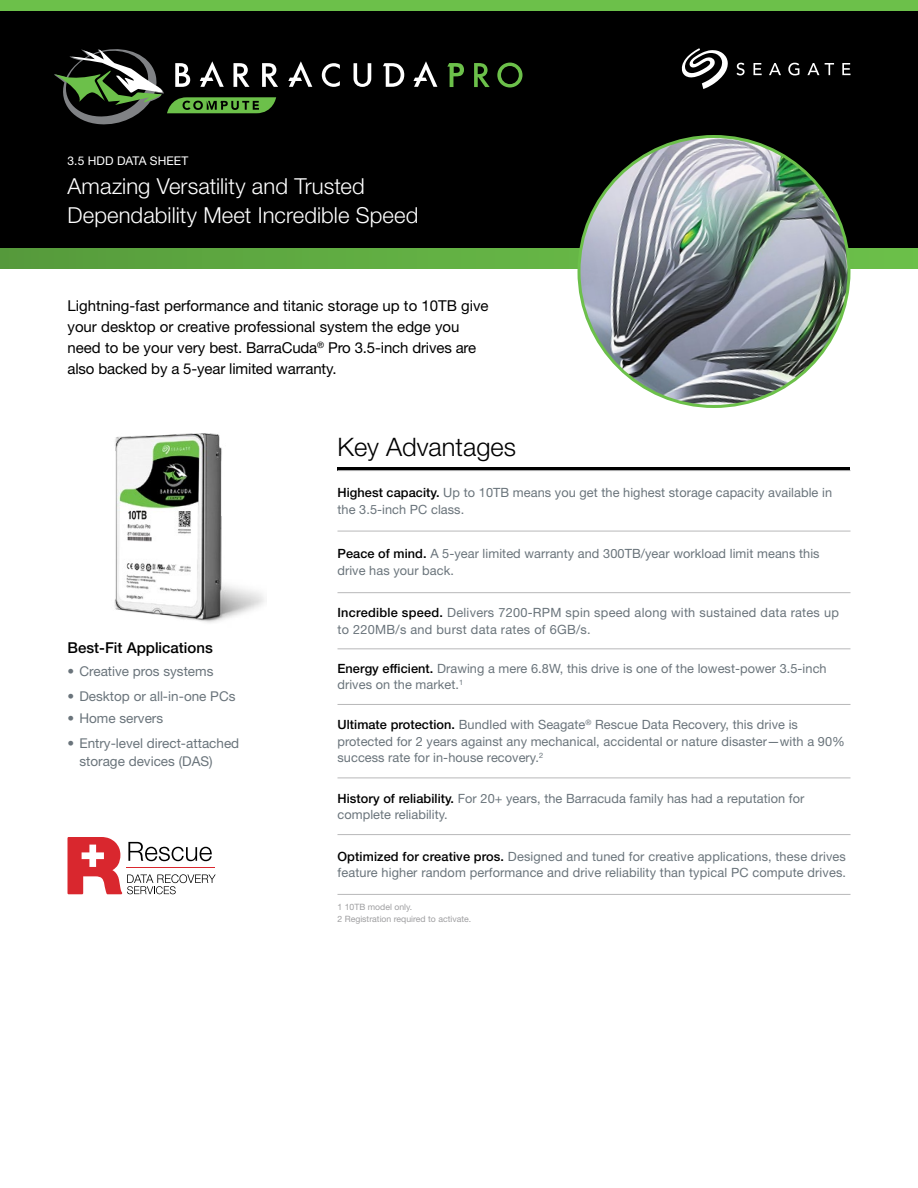
<style>
.page{position:relative;width:918px;height:1188px;background:#fff}
.page>*{position:absolute;margin:0;border:0;box-sizing:border-box;transform-origin:0 0}
.t1{font:300 25.5px "Helvetica Neue LT Std";color:#000}
.t2{font:300 22.05px/28.5px "Helvetica Neue LT Std";letter-spacing:.005em;color:#fff}
.t3{font:15px/21px "Helvetica Neue LT Std";color:#000}
.t4{font:500 15px "Helvetica Neue LT Std";color:#000}
.t5{font:13.5px/18px "Helvetica Neue LT Std";color:#6a747b}
.t6{font:12.75px/16.5px "Helvetica Neue LT Std";letter-spacing:.005em;color:#6a747b}
.t7{font:12px "Helvetica Neue LT Std";letter-spacing:.015em;color:#fff}
.t8{font:8.7px/12px "Helvetica Neue LT Std";color:#9f9fa1}
.s1{font-weight:500;color:#000}
</style>
<div class="page">
<div style="left:0;top:11px;width:918px;height:245px;background:#000"></div>
<div style="left:0;top:0;width:918px;height:11px;background:#6cc04a"></div>
<svg style="left:0;top:248px;width:918px;height:20px;background:#5fab41"></svg>
<svg style="left:736px;top:63px;width:9px;height:12px"></svg>
<svg style="left:754px;top:63px;width:8px;height:12px"></svg>
<svg style="left:769px;top:63px;width:12px;height:12px"></svg>
<svg style="left:788px;top:63px;width:11px;height:12px"></svg>
<svg style="left:807px;top:63px;width:12px;height:12px"></svg>
<svg style="left:825px;top:63px;width:9px;height:12px"></svg>
<svg style="left:842px;top:63px;width:8px;height:12px"></svg>
<svg style="left:682px;top:48px;width:46px;height:41px"></svg>
<img style="left:114px;top:433px;width:151px;height:190px">
<img style="left:579px;top:136px;width:270px;height:270px;border-radius:135px">
<svg style="left:54px;top:49px;width:383px;height:75px"></svg>
<svg style="left:447px;top:63px;width:17px;height:24px"></svg>
<svg style="left:497px;top:63px;width:26px;height:24px"></svg>
<svg style="left:474px;top:63px;width:16px;height:24px"></svg>
<svg style="left:68px;top:837px;width:148px;height:57px"></svg>
<hr style="left:338px;top:467px;width:512px;height:3px;background:#000">
<hr style="left:338px;top:470px;width:512px;height:1px;background:#b8b8b9">
<hr style="left:338px;top:531px;width:512px;height:1px;background:#b8b8b9">
<hr style="left:338px;top:592px;width:512px;height:1px;background:#b8b8b9">
<hr style="left:338px;top:648px;width:512px;height:1px;background:#b8b8b9">
<hr style="left:338px;top:704px;width:512px;height:1px;background:#b8b8b9">
<hr style="left:338px;top:778px;width:512px;height:1px;background:#b8b8b9">
<hr style="left:338px;top:834px;width:512px;height:1px;background:#b8b8b9">
<hr style="left:338px;top:894px;width:512px;height:1px;background:#b8b8b9">
<p class="t7" style="left:68px;top:154px;width:123px">3.5 HDD DATA SHEET</p>
<h2 class="t2" style="left:68px;top:172px;width:353px">Amazing Versatility and Trusted<br>Dependability Meet Incredible Speed</h2>
<p class="t3" style="left:68px;top:295px;width:423px">Lightning-fast performance and titanic storage up to 10TB give your desktop or creative professional system the edge you need to be your very best. BarraCuda<sup>®</sup> Pro 3.5-inch drives are also backed by a 5-year limited warranty.</p>
<p class="t4" style="left:68px;top:639px;width:147px">Best-Fit Applications</p>
<p class="t5" style="left:68px;top:662px;width:148px">• Creative pros systems</p>
<p class="t5" style="left:68px;top:687px;width:170px">• Desktop or all-in-one PCs</p>
<p class="t5" style="left:68px;top:709px;width:97px">• Home servers</p>
<p class="t5" style="left:79px;top:734px;width:161px;text-indent:-12px">• Entry-level direct-attached storage devices (DAS)</p>
<h1 class="t1" style="left:338px;top:432px;width:180px">Key Advantages</h1>
<p class="t6" style="left:338px;top:484px;width:496px"><span class="s1">Highest capacity.</span> Up to 10TB means you get the highest storage capacity available in the 3.5-inch PC class.</p>
<p class="t6" style="left:338px;top:545px;width:484px"><span class="s1">Peace of mind.</span> A 5-year limited warranty and 300TB/year workload limit means this drive has your back.</p>
<p class="t6" style="left:338px;top:604px;width:503px"><span class="s1">Incredible speed.</span> Delivers 7200-RPM spin speed along with sustained data rates up to 220MB/s and burst data rates of 6GB/s.</p>
<p class="t6" style="left:338px;top:660px;width:491px"><span class="s1">Energy efficient.</span> Drawing a mere 6.8W, this drive is one of the lowest-power 3.5-inch drives on the market.<sup>1</sup></p>
<p class="t6" style="left:338px;top:716px;width:509px"><span class="s1">Ultimate protection.</span> Bundled with Seagate<sup>®</sup> Rescue Data Recovery, this drive is protected for 2 years against any mechanical, accidental or nature disaster—with a 90% success rate for in-house recovery.<sup>2</sup></p>
<p class="t6" style="left:337px;top:790px;width:468px"><span class="s1">History of reliability.</span> For 20+ years, the Barracuda family has had a reputation for complete reliability.</p>
<p class="t6" style="left:337px;top:848px;width:510px"><span class="s1">Optimized for creative pros.</span> Designed and tuned for creative applications, these drives feature higher random performance and drive reliability than typical PC compute drives.</p>
<p class="t8" style="left:338px;top:901px;width:135px">1 10TB model only.<br>2 Registration required to activate.</p>
</div>
